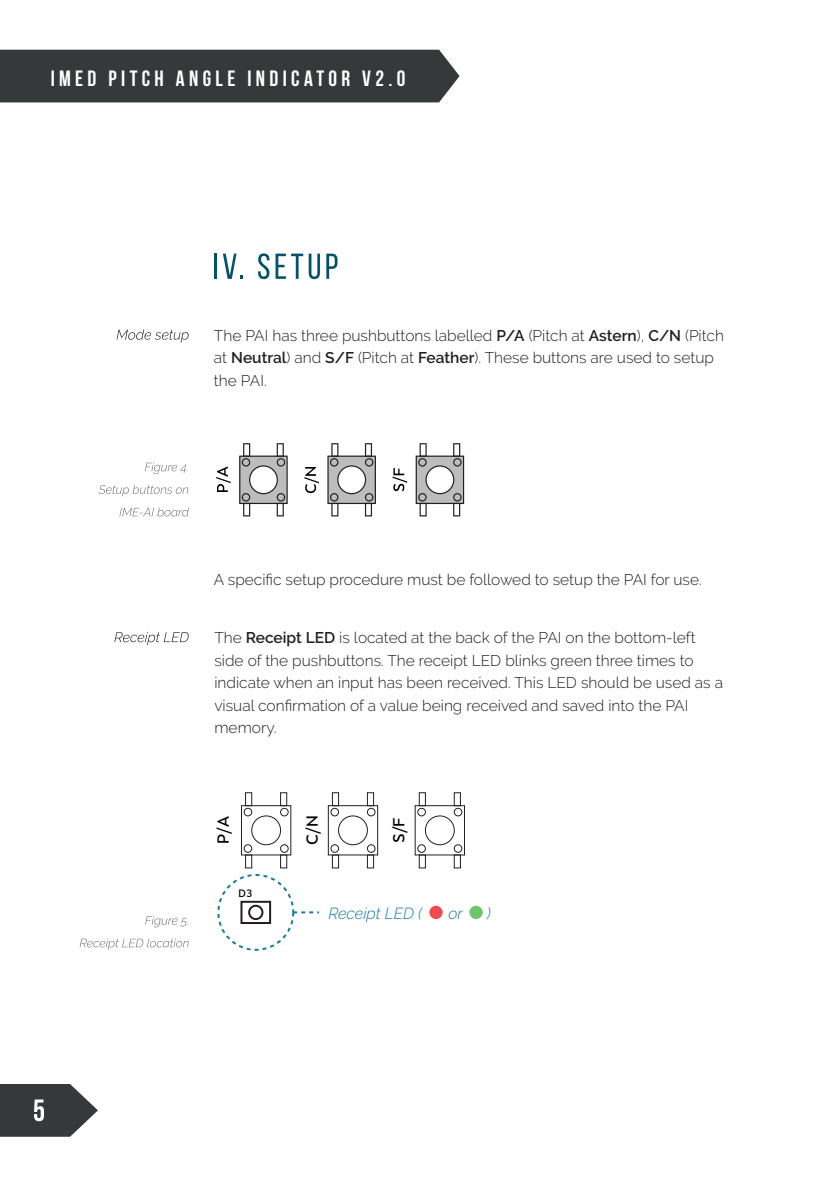
<style>
.page{position:relative;width:840px;height:1191px;background:#fff}
.page>*{position:absolute;margin:0;border:0;box-sizing:border-box;transform-origin:0 0}
.t1{font:700 22px "Bebas Neue";letter-spacing:.2em;color:#fff}
.t2{font:italic 300 16px "Raleway";color:#1b7aa4}
.t3{font:300 15.6px/22.6px "Raleway";color:#231f20}
.t4{font:500 15px "Skola Sans";color:#010203}
.t5{font:500 10px "Skola Sans";color:#010203}
.s1{font-weight:600}
</style>
<div class="page">
<div style="left:0;top:50px;width:459px;height:52px;background:#363939"></div>
<svg style="left:0;top:1084px;width:98px;height:52px"></svg>
<hr style="left:214px;top:254px;width:3px;height:25px;background:#025369">
<svg style="left:223px;top:254px;width:20px;height:25px"></svg>
<svg style="left:258px;top:253px;width:11px;height:26px"></svg>
<svg style="left:275px;top:254px;width:45px;height:25px"></svg>
<svg style="left:326px;top:254px;width:11px;height:25px"></svg>
<svg style="left:116px;top:329px;width:72px;height:13px"></svg>
<svg style="left:239px;top:443px;width:48px;height:73px"></svg>
<svg style="left:216px;top:466px;width:14px;height:26px"></svg>
<svg style="left:327px;top:443px;width:49px;height:73px"></svg>
<svg style="left:304px;top:467px;width:15px;height:26px"></svg>
<svg style="left:415px;top:443px;width:49px;height:73px"></svg>
<svg style="left:392px;top:468px;width:15px;height:23px"></svg>
<svg style="left:145px;top:462px;width:43px;height:12px"></svg>
<svg style="left:98px;top:485px;width:90px;height:11px"></svg>
<svg style="left:119px;top:507px;width:70px;height:9px"></svg>
<svg style="left:114px;top:632px;width:74px;height:13px"></svg>
<div style="left:240px;top:900px;width:31px;height:24px;border:2px solid #231f20"></div>
<div style="left:248px;top:904px;width:15px;height:16px;border:2px solid #231f20;border-radius:50%"></div>
<div style="left:217px;top:874px;width:77px;height:76px;border:2px dashed #1b7aa4;border-radius:50%"></div>
<svg style="left:293px;top:911px;width:26px;height:2px"></svg>
<svg style="left:429px;top:905px;width:13px;height:14px"></svg>
<svg style="left:469px;top:905px;width:13px;height:14px"></svg>
<div style="left:241px;top:805px;width:50px;height:50px;border:1px solid #231f20"></div>
<div style="left:251px;top:815px;width:30px;height:30px;border:1px solid #231f20;border-radius:50%"></div>
<div style="left:243px;top:808px;width:9px;height:8px;border:1px solid #231f20;border-radius:50%"></div>
<div style="left:243px;top:844px;width:9px;height:9px;border:1px solid #231f20;border-radius:50%"></div>
<div style="left:280px;top:808px;width:8px;height:8px;border:1px solid #231f20;border-radius:50%"></div>
<div style="left:280px;top:844px;width:8px;height:9px;border:1px solid #231f20;border-radius:50%"></div>
<div style="left:245px;top:854px;width:7px;height:14px;border:1px solid #231f20"></div>
<div style="left:280px;top:854px;width:7px;height:14px;border:1px solid #231f20"></div>
<div style="left:245px;top:792px;width:7px;height:14px;border:1px solid #231f20"></div>
<div style="left:280px;top:792px;width:7px;height:14px;border:1px solid #231f20"></div>
<div style="left:327px;top:805px;width:51px;height:50px;border:1px solid #231f20"></div>
<div style="left:338px;top:815px;width:30px;height:30px;border:1px solid #231f20;border-radius:50%"></div>
<div style="left:330px;top:808px;width:9px;height:8px;border:1px solid #231f20;border-radius:50%"></div>
<div style="left:330px;top:844px;width:9px;height:9px;border:1px solid #231f20;border-radius:50%"></div>
<div style="left:367px;top:808px;width:8px;height:8px;border:1px solid #231f20;border-radius:50%"></div>
<div style="left:367px;top:844px;width:8px;height:9px;border:1px solid #231f20;border-radius:50%"></div>
<div style="left:332px;top:854px;width:7px;height:14px;border:1px solid #231f20"></div>
<div style="left:367px;top:854px;width:7px;height:14px;border:1px solid #231f20"></div>
<div style="left:332px;top:792px;width:7px;height:14px;border:1px solid #231f20"></div>
<div style="left:367px;top:792px;width:7px;height:14px;border:1px solid #231f20"></div>
<div style="left:424px;top:815px;width:30px;height:30px;border:1px solid #231f20;border-radius:50%"></div>
<div style="left:417px;top:808px;width:8px;height:8px;border:1px solid #231f20;border-radius:50%"></div>
<div style="left:417px;top:844px;width:8px;height:9px;border:1px solid #231f20;border-radius:50%"></div>
<div style="left:453px;top:808px;width:9px;height:8px;border:1px solid #231f20;border-radius:50%"></div>
<div style="left:453px;top:844px;width:9px;height:9px;border:1px solid #231f20;border-radius:50%"></div>
<div style="left:418px;top:854px;width:7px;height:14px;border:1px solid #231f20"></div>
<div style="left:453px;top:854px;width:7px;height:14px;border:1px solid #231f20"></div>
<div style="left:418px;top:792px;width:7px;height:14px;border:1px solid #231f20"></div>
<div style="left:453px;top:792px;width:7px;height:14px;border:1px solid #231f20"></div>
<svg style="left:145px;top:916px;width:43px;height:11px"></svg>
<svg style="left:80px;top:938px;width:108px;height:11px"></svg>
<h1 class="t1" style="left:51px;top:66px;width:356px">IMED PITCH ANGLE INDICATOR V2.0</h1>
<p class="t3" style="left:214px;top:324px;width:511px">The PAI has three pushbuttons labelled <span class="s1">P/A</span> (Pitch at <span class="s1">Astern</span>), <span class="s1">C/N</span> (Pitch at <span class="s1">Neutral</span>) and <span class="s1">S/F</span> (Pitch at <span class="s1">Feather</span>). These buttons are used to setup the PAI.</p>
<p class="t3" style="left:214px;top:567px;width:489px">A specific setup procedure must be followed to setup the PAI for use.</p>
<p class="t3" style="left:214px;top:626px;width:510px">The <span class="s1">Receipt LED</span> is located at the back of the PAI on the bottom-left side of the pushbuttons. The receipt LED blinks green three times to indicate when an input has been received. This LED should be used as a visual confirmation of a value being received and saved into the PAI memory.</p>
<p class="t4" style="left:214px;top:844px;width:29px;rotate:-90deg">P/A</p>
<p class="t4" style="left:303px;top:845px;width:31px;rotate:-90deg">C/N</p>
<p class="t4" style="left:390px;top:843px;width:27px;rotate:-90deg">S/F</p>
<p class="t5" style="left:238px;top:887px;width:15px">D3</p>
<p class="t2" style="left:328px;top:904px;width:95px">Receipt LED (</p>
<p class="t2" style="left:448px;top:904px;width:16px">or</p>
<p class="t2" style="left:486px;top:904px;width:5px">)</p>
</div>
